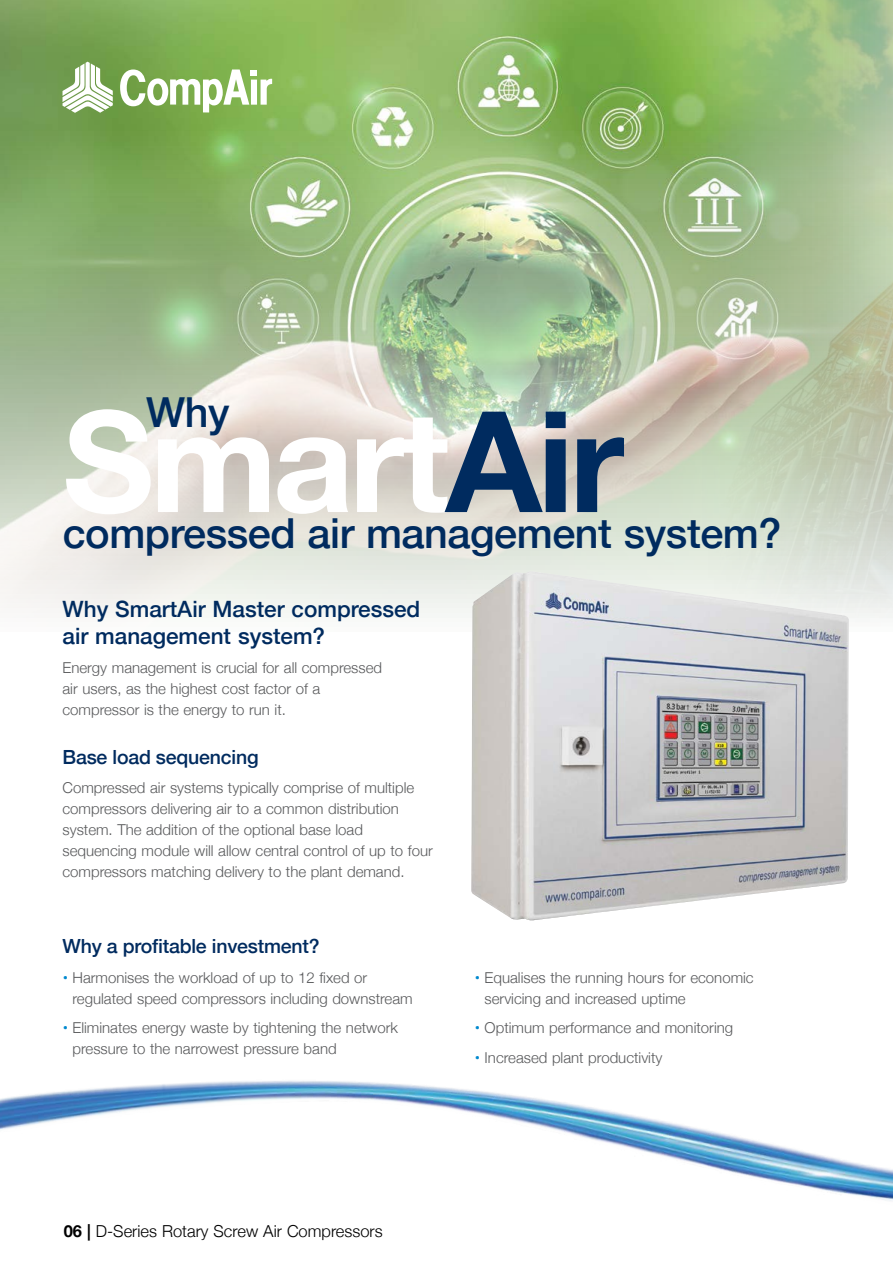
<style>
.page{position:relative;width:893px;height:1263px;background:#fff}
.page>*{position:absolute;margin:0;border:0;box-sizing:border-box;transform-origin:0 0}
.t1{font:700 140.55px "Helvetica Neue";letter-spacing:-.03em;color:#fff}
.t2{font:500 41.4px "Helvetica Neue";letter-spacing:-.01em;color:#002b5f}
.t3{font:500 22.5px/27px "Helvetica Neue";color:#002b5f}
.t4{font:500 19.5px "Helvetica Neue";letter-spacing:-.01em;color:#002b5f}
.t5{font:300 16.5px "Helvetica Neue";color:#000}
.t6{font:300 15px/21px "Helvetica Neue";color:#58595b}
.s1{color:#002b5f}
.s2{font-weight:700;color:#0089cf}
.s3{font-weight:700}
</style>
<div class="page">
<img style="left:0;top:0;width:625px;height:613px">
<img style="left:625px;top:0;width:268px;height:618px">
<svg style="left:0;top:1081px;width:893px;height:120px"></svg>
<img style="left:471px;top:571px;width:378px;height:350px">
<svg style="left:120px;top:69px;width:152px;height:43px"></svg>
<svg style="left:63px;top:62px;width:50px;height:51px"></svg>
<h2 class="t2" style="left:146px;top:379px;width:85px">Why</h2>
<h1 class="t1" style="left:63px;top:352px;width:563px">Smart<span class="s1">Air</span></h1>
<h2 class="t2" style="left:63px;top:500px;width:720px">compressed air management system?</h2>
<h3 class="t3" style="left:63px;top:593px;width:359px">Why SmartAir Master compressed air management system?</h3>
<p class="t6" style="left:63px;top:656px;width:321px">Energy management is crucial for all compressed air users, as the highest cost factor of a compressor is the energy to run it.</p>
<h3 class="t4" style="left:63px;top:741px;width:198px">Base load sequencing</h3>
<p class="t6" style="left:63px;top:776px;width:372px">Compressed air systems typically comprise of multiple compressors delivering air to a common distribution system. The addition of the optional base load sequencing module will allow central control of up to four compressors matching delivery to the plant demand.</p>
<h3 class="t4" style="left:63px;top:931px;width:259px">Why a profitable investment?</h3>
<p class="t6" style="left:73px;top:966px;width:342px;text-indent:-10px"><span class="s2">•</span> Harmonises the workload of up to 12 fixed or regulated speed compressors including downstream</p>
<p class="t6" style="left:73px;top:1016px;width:327px;text-indent:-10px"><span class="s2">•</span> Eliminates energy waste by tightening the network pressure to the narrowest pressure band</p>
<p class="t6" style="left:485px;top:966px;width:271px;text-indent:-10px"><span class="s2">•</span> Equalises the running hours for economic servicing and increased uptime</p>
<p class="t6" style="left:475px;top:1016px;width:260px"><span class="s2">•</span> Optimum performance and monitoring</p>
<p class="t6" style="left:475px;top:1046px;width:189px"><span class="s2">•</span> Increased plant productivity</p>
<p class="t5" style="left:64px;top:1217px;width:320px"><span class="s3">06 |</span> D-Series Rotary Screw Air Compressors</p>
</div>
